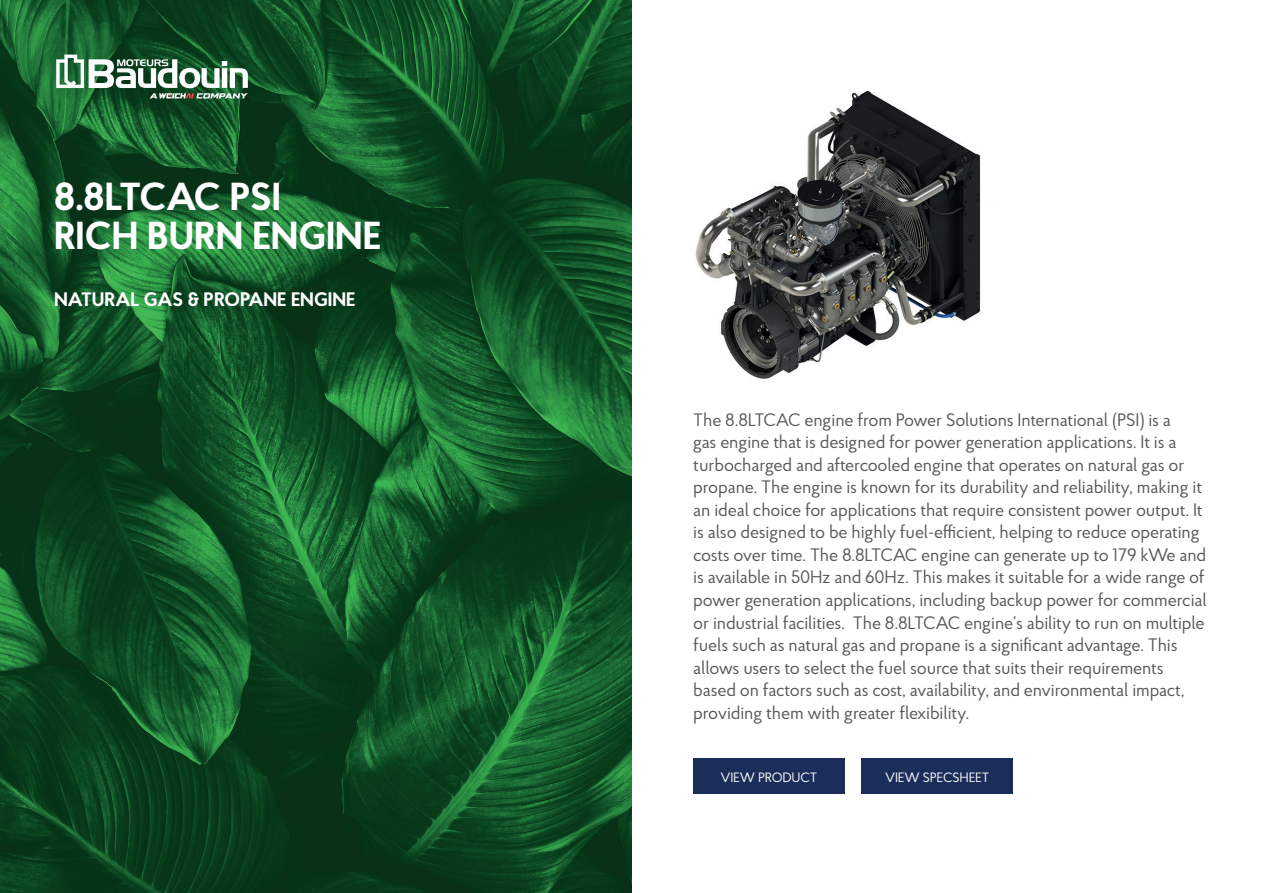
<style>
.page{position:relative;width:1263px;height:893px;background:#fff}
.page>*{position:absolute;margin:0;border:0;box-sizing:border-box;transform-origin:0 0}
.t1{font:700 39px/39px "Proba Pro";color:#fff}
.t2{font:700 19.5px "Proba Pro";color:#fff}
.t3{font:18px/22.5px "Proba Pro";letter-spacing:-.01em;color:#57585a}
.t4{font:13.5px "Proba Pro";letter-spacing:-.01em;color:#fff}
</style>
<div class="page">
<img style="left:0;top:0;width:631px;height:893px">
<img style="left:695px;top:90px;width:286px;height:289px">
<div style="left:693px;top:759px;width:151px;height:35px;background:#1b2d59"></div>
<div style="left:861px;top:759px;width:152px;height:35px;background:#1b2d59"></div>
<svg style="left:56px;top:55px;width:192px;height:43px"></svg>
<h1 class="t1" style="left:54px;top:175px;width:329px">8.8LTCAC PSI<br>RICH BURN ENGINE</h1>
<p class="t2" style="left:54px;top:286px;width:303px">NATURAL GAS &amp; PROPANE ENGINE</p>
<p class="t3" style="left:693px;top:408px;width:515px">The 8.8LTCAC engine from Power Solutions International (PSI) is a<br>gas engine that is designed for power generation applications. It is a turbocharged and aftercooled engine that operates on natural gas or propane. The engine is known for its durability and reliability, making it an ideal choice for applications that require consistent power output. It is also designed to be highly fuel-efficient, helping to reduce operating costs over time. The 8.8LTCAC engine can generate up to 179 kWe and is available in 50Hz and 60Hz. This makes it suitable for a wide range of power generation applications, including backup power for commercial or industrial facilities. The 8.8LTCAC engine’s ability to run on multiple fuels such as natural gas and propane is a significant advantage. This allows users to select the fuel source that suits their requirements based on factors such as cost, availability, and environmental impact, providing them with greater flexibility.</p>
<p class="t4" style="left:720px;top:768px;width:98px">VIEW PRODUCT</p>
<p class="t4" style="left:885px;top:768px;width:106px">VIEW SPECSHEET</p>
</div>
